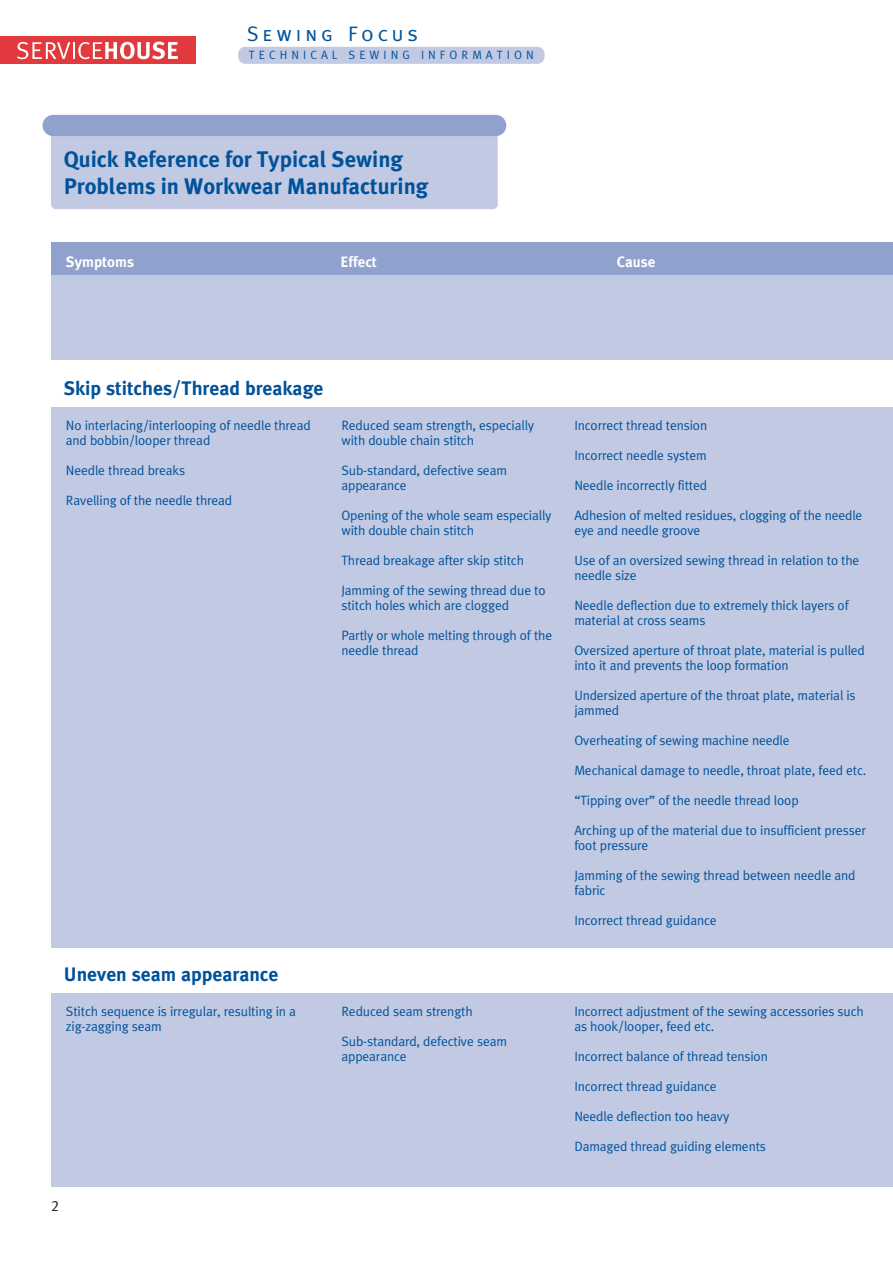
<style>
.page{position:relative;width:893px;height:1262px;background:#fff}
.page>*{position:absolute;margin:0;border:0;box-sizing:border-box;transform-origin:0 0}
.t1{font:700 22.5px/27px "Schmetz";color:#00529b}
.t2{font:21px "Meta Caps";letter-spacing:.185em;color:#00529b}
.t3{font:700 19.5px "Schmetz";color:#00529b}
.t4{font:700 15px "Schmetz";color:#fff}
.t5{font:15px "Schmetz Normal";color:#231f20}
.t6{font:13.5px/15px "Schmetz Normal";letter-spacing:-.01em;color:#00529b}
.t7{font:12px "Schmetz Normal";letter-spacing:.335em;color:#00529b}
</style>
<div class="page">
<div style="left:0;top:36px;width:196px;height:28px;background:#e1393e"></div>
<svg style="left:17px;top:42px;width:161px;height:17px"></svg>
<div style="left:238px;top:47px;width:306px;height:17px;background:#c1c9e3;border-radius:7px"></div>
<div style="left:51px;top:125px;width:446px;height:84px;background:#c1c9e3;border-radius:5px"></div>
<div style="left:43px;top:115px;width:463px;height:21px;background:#90a1cd;border-radius:11px"></div>
<div style="left:51px;top:242px;width:841px;height:24px;background:#90a1cd"></div>
<div style="left:51px;top:274px;width:841px;height:86px;background:#c1c9e3"></div>
<div style="left:51px;top:251px;width:841px;height:23px;background:#90a1cd"></div>
<div style="left:51px;top:407px;width:841px;height:540px;background:#c1c9e3"></div>
<div style="left:51px;top:993px;width:841px;height:193px;background:#c1c9e3"></div>
<h2 class="t2" style="left:247px;top:22px;width:172px">Sewing Focus</h2>
<p class="t7" style="left:249px;top:50px;width:286px">TECHNICAL SEWING INFORMATION</p>
<h1 class="t1" style="left:64px;top:147px;width:366px">Quick Reference for Typical Sewing<br>Problems in Workwear Manufacturing</h1>
<p class="t4" style="left:66px;top:256px;width:70px">Symptoms</p>
<p class="t4" style="left:340px;top:256px;width:38px">Effect</p>
<p class="t4" style="left:617px;top:256px;width:40px">Cause</p>
<h3 class="t3" style="left:64px;top:381px;width:261px">Skip stitches/Thread breakage</h3>
<p class="t6" style="left:66px;top:419px;width:246px">No interlacing/interlooping of needle thread and bobbin/looper thread</p>
<p class="t6" style="left:66px;top:464px;width:121px">Needle thread breaks</p>
<p class="t6" style="left:66px;top:494px;width:168px">Ravelling of the needle thread</p>
<p class="t6" style="left:341px;top:419px;width:194px">Reduced seam strength, especially with double chain stitch</p>
<p class="t6" style="left:341px;top:464px;width:167px">Sub-standard, defective seam appearance</p>
<p class="t6" style="left:341px;top:509px;width:212px">Opening of the whole seam especially with double chain stitch</p>
<p class="t6" style="left:341px;top:554px;width:184px">Thread breakage after skip stitch</p>
<p class="t6" style="left:341px;top:584px;width:206px">Jamming of the sewing thread due to stitch holes which are clogged</p>
<p class="t6" style="left:341px;top:629px;width:212px">Partly or whole melting through of the needle thread</p>
<h3 class="t3" style="left:64px;top:966px;width:216px">Uneven seam appearance</h3>
<p class="t6" style="left:66px;top:1004px;width:231px">Stitch sequence is irregular, resulting in a zig-zagging seam</p>
<p class="t6" style="left:341px;top:1004px;width:133px">Reduced seam strength</p>
<p class="t6" style="left:341px;top:1034px;width:167px">Sub-standard, defective seam appearance</p>
<p class="t5" style="left:51px;top:1200px;width:10px">2</p>
<p class="t6" style="left:574px;top:419px;width:134px">Incorrect thread tension</p>
<p class="t6" style="left:574px;top:449px;width:134px">Incorrect needle system</p>
<p class="t6" style="left:574px;top:479px;width:134px">Needle incorrectly fitted</p>
<p class="t6" style="left:574px;top:509px;width:290px">Adhesion of melted residues, clogging of the needle eye and needle groove</p>
<p class="t6" style="left:574px;top:554px;width:287px">Use of an oversized sewing thread in relation to the needle size</p>
<p class="t6" style="left:574px;top:599px;width:276px">Needle deflection due to extremely thick layers of material at cross seams</p>
<p class="t6" style="left:574px;top:644px;width:292px">Oversized aperture of throat plate, material is pulled into it and prevents the loop formation</p>
<p class="t6" style="left:574px;top:689px;width:283px">Undersized aperture of the throat plate, material is jammed</p>
<p class="t6" style="left:574px;top:734px;width:217px">Overheating of sewing machine needle</p>
<p class="t6" style="left:574px;top:764px;width:294px">Mechanical damage to needle, throat plate, feed etc.</p>
<p class="t6" style="left:574px;top:794px;width:226px">“Tipping over” of the needle thread loop</p>
<p class="t6" style="left:574px;top:824px;width:293px">Arching up of the material due to insufficient presser foot pressure</p>
<p class="t6" style="left:574px;top:869px;width:283px">Jamming of the sewing thread between needle and fabric</p>
<p class="t6" style="left:574px;top:914px;width:144px">Incorrect thread guidance</p>
<p class="t6" style="left:574px;top:1004px;width:291px">Incorrect adjustment of the sewing accessories such as hook/looper, feed etc.</p>
<p class="t6" style="left:574px;top:1049px;width:195px">Incorrect balance of thread tension</p>
<p class="t6" style="left:574px;top:1079px;width:144px">Incorrect thread guidance</p>
<p class="t6" style="left:574px;top:1109px;width:157px">Needle deflection too heavy</p>
<p class="t6" style="left:574px;top:1139px;width:193px">Damaged thread guiding elements</p>
</div>
